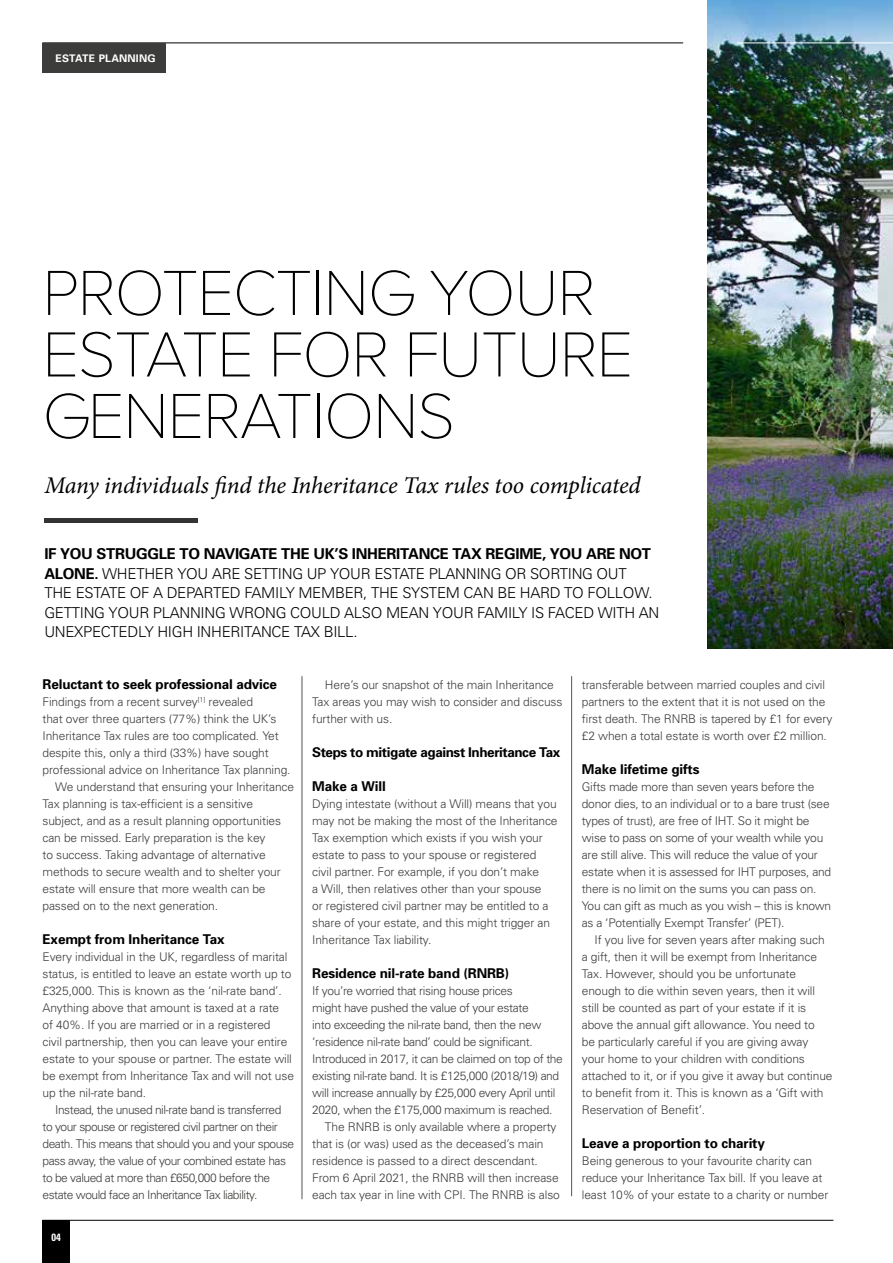
<style>
.page{position:relative;width:893px;height:1263px;background:#fff}
.page>*{position:absolute;margin:0;border:0;box-sizing:border-box;transform-origin:0 0}
.t1{font:100 66px/61.5px "Proxima Nova A";letter-spacing:-.02em;color:#000}
.t2{font:italic 24px "Minion Pro";letter-spacing:-.01em;color:#000}
.t3{font:300 15px/19.5px "Univers";letter-spacing:-.02em;color:#000}
.t4{font:700 13.5px "Univers";letter-spacing:-.01em;color:#000}
.t5{font:700 13.5px "Univers";letter-spacing:-.03em;color:#000}
.t6{font:300 12px/17px "Univers";letter-spacing:-.01em;color:#3c3c3b}
.t7{font:300 12px "Univers";letter-spacing:-.03em;color:#3c3c3b}
.t8{font:300 12px/17px "Univers";letter-spacing:-.04em;color:#3c3c3b}
.t9{font:700 10.5px "Univers";letter-spacing:.02em;color:#fff}
.t10{font:700 condensed 10.5px "Univers";color:#fff}
.s1{font-weight:700}
</style>
<div class="page">
<hr style="left:43px;top:1220px;width:790px;height:1px;background:#000">
<img style="left:708px;top:0;width:185px;height:648px">
<div style="left:42px;top:1220px;width:28px;height:43px;background:#000"></div>
<hr style="left:737px;top:43px;width:156px;height:1px;background:#fff">
<hr style="left:42px;top:43px;width:641px;height:1px;background:#000">
<div style="left:44px;top:518px;width:153px;height:5px;background:#333332"></div>
<hr style="left:571px;top:676px;width:1px;height:520px;background:#525556">
<hr style="left:302px;top:676px;width:1px;height:523px;background:#525556">
<div style="left:42px;top:44px;width:124px;height:29px;background:#3c3c3b"></div>
<p class="t9" style="left:55px;top:52px;width:102px">ESTATE PLANNING</p>
<h1 class="t1" style="left:42px;top:262px;width:592px">PROTECTING YOUR<br>ESTATE FOR FUTURE<br>GENERATIONS</h1>
<h2 class="t2" style="left:44px;top:469px;width:598px">Many individuals find the Inheritance Tax rules too complicated</h2>
<p class="t3" style="left:44px;top:544px;width:616px"><span class="s1">IF YOU STRUGGLE TO NAVIGATE THE UK’S INHERITANCE TAX REGIME, YOU ARE NOT ALONE.</span> WHETHER YOU ARE SETTING UP YOUR ESTATE PLANNING OR SORTING OUT<br>THE ESTATE OF A DEPARTED FAMILY MEMBER, THE SYSTEM CAN BE HARD TO FOLLOW.<br>GETTING YOUR PLANNING WRONG COULD ALSO MEAN YOUR FAMILY IS FACED WITH AN UNEXPECTEDLY HIGH INHERITANCE TAX BILL.</p>
<p class="t4" style="left:43px;top:675px;width:236px">Reluctant to seek professional advice</p>
<p class="t6" style="left:43px;top:693px;width:212px">Findings from a recent survey<sup>[1]</sup> revealed</p>
<p class="t6" style="left:43px;top:710px;width:235px">that over three quarters (77%) think the UK’s</p>
<p class="t6" style="left:43px;top:727px;width:238px">Inheritance Tax rules are too complicated. Yet</p>
<p class="t6" style="left:43px;top:744px;width:228px">despite this, only a third (33%) have sought</p>
<p class="t6" style="left:43px;top:761px;width:250px">professional advice on Inheritance Tax planning.</p>
<p class="t6" style="left:55px;top:778px;width:240px">We understand that ensuring your Inheritance</p>
<p class="t6" style="left:43px;top:795px;width:212px">Tax planning is tax-efficient is a sensitive</p>
<p class="t6" style="left:43px;top:812px;width:240px">subject, and as a result planning opportunities</p>
<p class="t6" style="left:43px;top:829px;width:225px">can be missed. Early preparation is the key</p>
<p class="t6" style="left:43px;top:846px;width:225px">to success. Taking advantage of alternative</p>
<p class="t6" style="left:43px;top:863px;width:240px">methods to secure wealth and to shelter your</p>
<p class="t6" style="left:43px;top:880px;width:225px">estate will ensure that more wealth can be</p>
<p class="t6" style="left:43px;top:897px;width:177px">passed on to the next generation.</p>
<p class="t4" style="left:43px;top:930px;width:184px">Exempt from Inheritance Tax</p>
<p class="t6" style="left:43px;top:948px;width:253px">Every individual in the UK, regardless of marital status, is entitled to leave an estate worth up to £325,000. This is known as the ‘nil-rate band’.<br>Anything above that amount is taxed at a rate<br>of 40%. If you are married or in a registered<br>civil partnership, then you can leave your entire estate to your spouse or partner. The estate will be exempt from Inheritance Tax and will not use up the nil-rate band.</p>
<p class="t8" style="left:43px;top:1101px;width:253px;text-indent:13px">Instead, the unused nil-rate band is transferred to your spouse or registered civil partner on their death. This means that should you and your spouse pass away, the value of your combined estate has to be valued at more than £650,000 before the estate would face an Inheritance Tax liability.</p>
<p class="t10" style="left:51px;top:1230px;width:11px">04</p>
<p class="t6" style="left:312px;top:676px;width:252px;text-indent:13px">Here’s our snapshot of the main Inheritance<br>Tax areas you may wish to consider and discuss further with us.</p>
<p class="t5" style="left:312px;top:743px;width:250px">Steps to mitigate against Inheritance Tax</p>
<p class="t4" style="left:312px;top:777px;width:75px">Make a Will</p>
<p class="t6" style="left:312px;top:795px;width:247px">Dying intestate (without a Will) means that you may not be making the most of the Inheritance Tax exemption which exists if you wish your estate to pass to your spouse or registered civil partner. For example, if you don’t make<br>a Will, then relatives other than your spouse<br>or registered civil partner may be entitled to a share of your estate, and this might trigger an Inheritance Tax liability.</p>
<p class="t4" style="left:312px;top:964px;width:199px">Residence nil-rate band (RNRB)</p>
<p class="t7" style="left:312px;top:983px;width:202px">If you’re worried that rising house prices</p>
<p class="t7" style="left:312px;top:1000px;width:218px">might have pushed the value of your estate</p>
<p class="t7" style="left:312px;top:1017px;width:231px">into exceeding the nil-rate band, then the new</p>
<p class="t7" style="left:312px;top:1034px;width:222px">‘residence nil-rate band’ could be significant.</p>
<p class="t7" style="left:312px;top:1051px;width:252px">Introduced in 2017, it can be claimed on top of the</p>
<p class="t7" style="left:312px;top:1068px;width:249px">existing nil-rate band. It is £125,000 (2018/19) and</p>
<p class="t7" style="left:312px;top:1086px;width:245px">will increase annually by £25,000 every April until</p>
<p class="t7" style="left:312px;top:1103px;width:242px">2020, when the £175,000 maximum is reached.</p>
<p class="t6" style="left:325px;top:1118px;width:233px">The RNRB is only available where a property</p>
<p class="t6" style="left:312px;top:1135px;width:233px">that is (or was) used as the deceased’s main</p>
<p class="t6" style="left:312px;top:1152px;width:227px">residence is passed to a direct descendant.</p>
<p class="t6" style="left:312px;top:1169px;width:248px">From 6 April 2021, the RNRB will then increase</p>
<p class="t6" style="left:312px;top:1186px;width:249px">each tax year in line with CPI. The RNRB is also</p>
<p class="t6" style="left:582px;top:676px;width:252px">transferable between married couples and civil partners to the extent that it is not used on the first death. The RNRB is tapered by £1 for every £2 when a total estate is worth over £2 million.</p>
<p class="t4" style="left:582px;top:760px;width:119px">Make lifetime gifts</p>
<p class="t6" style="left:582px;top:778px;width:251px">Gifts made more than seven years before the donor dies, to an individual or to a bare trust (see types of trust), are free of IHT. So it might be wise to pass on some of your wealth while you are still alive. This will reduce the value of your estate when it is assessed for IHT purposes, and there is no limit on the sums you can pass on.<br>You can gift as much as you wish – this is known as a ‘Potentially Exempt Transfer’ (PET).</p>
<p class="t6" style="left:582px;top:931px;width:252px;text-indent:13px">If you live for seven years after making such a gift, then it will be exempt from Inheritance Tax. However, should you be unfortunate enough to die within seven years, then it will still be counted as part of your estate if it is above the annual gift allowance. You need to<br>be particularly careful if you are giving away your home to your children with conditions attached to it, or if you give it away but continue to benefit from it. This is known as a ‘Gift with Reservation of Benefit’.</p>
<p class="t4" style="left:582px;top:1135px;width:185px">Leave a proportion to charity</p>
<p class="t6" style="left:582px;top:1152px;width:248px">Being generous to your favourite charity can reduce your Inheritance Tax bill. If you leave at least 10% of your estate to a charity or number</p>
</div>
